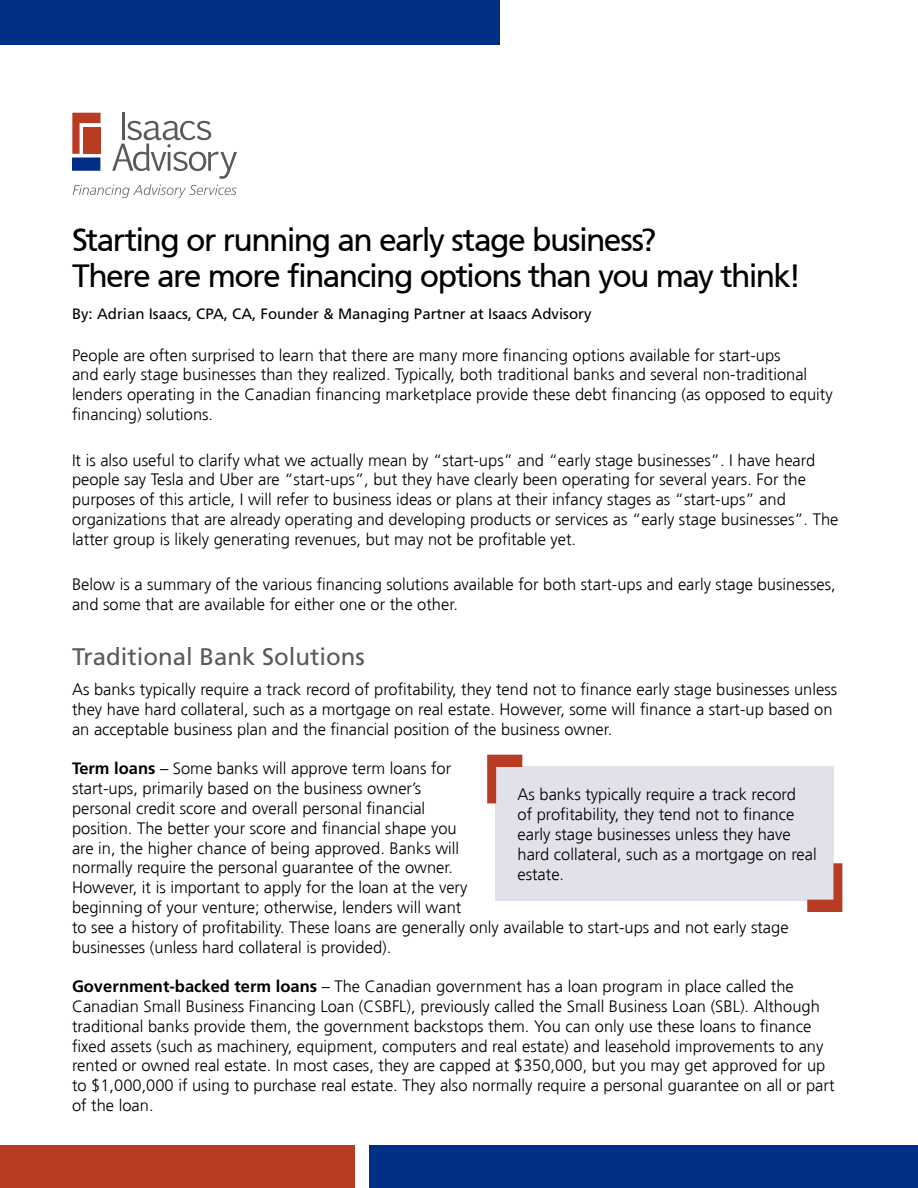
<style>
.page{position:relative;width:918px;height:1188px;background:#fff}
.page>*{position:absolute;margin:0;border:0;box-sizing:border-box;transform-origin:0 0}
.t1{font:32.1px/36px "Frutiger 55 Roman";letter-spacing:-.05em;color:#000}
.t2{font:24px "Frutiger LT Std";color:#58595b}
.t3{font:300 16.5px/19.8px "Frutiger";color:#000}
.t4{font:15px "Frutiger LT Std";color:#000}
.s1{font-family:"Frutiger LT Std";font-weight:700}
</style>
<div class="page">
<svg style="left:72px;top:113px;width:165px;height:85px"></svg>
<div style="left:84px;top:127px;width:17px;height:27px;background:#b83c24"></div>
<div style="left:0;top:0;width:500px;height:45px;background:#002f87"></div>
<div style="left:0;top:1145px;width:355px;height:43px;background:#b83c24"></div>
<div style="left:370px;top:1145px;width:548px;height:43px;background:#002f87"></div>
<div style="left:495px;top:766px;width:338px;height:134px;background:#e1e2e9"></div>
<svg style="left:807px;top:863px;width:35px;height:49px"></svg>
<svg style="left:487px;top:755px;width:35px;height:48px"></svg>
<h1 class="t1" style="left:72px;top:222px;width:731px">Starting or running an early stage business?<br>There are more financing options than you may think!</h1>
<p class="t4" style="left:72px;top:305px;width:521px">By: Adrian Isaacs, CPA, CA, Founder &amp; Managing Partner at Isaacs Advisory</p>
<p class="t3" style="left:72px;top:345px;width:762px">People are often surprised to learn that there are many more financing options available for start-ups<br>and early stage businesses than they realized. Typically, both traditional banks and several non-traditional lenders operating in the Canadian financing marketplace provide these debt financing (as opposed to equity financing) solutions.</p>
<p class="t3" style="left:72px;top:450px;width:768px">It is also useful to clarify what we actually mean by “start-ups” and “early stage businesses”. I have heard people say Tesla and Uber are “start-ups”, but they have clearly been operating for several years. For the purposes of this article, I will refer to business ideas or plans at their infancy stages as “start-ups” and organizations that are already operating and developing products or services as “early stage businesses”. The latter group is likely generating revenues, but may not be profitable yet.</p>
<p class="t3" style="left:72px;top:575px;width:765px">Below is a summary of the various financing solutions available for both start-ups and early stage businesses, and some that are available for either one or the other.</p>
<h2 class="t2" style="left:72px;top:642px;width:294px">Traditional Bank Solutions</h2>
<p class="t3" style="left:72px;top:680px;width:767px">As banks typically require a track record of profitability, they tend not to finance early stage businesses unless they have hard collateral, such as a mortgage on real estate. However, some will finance a start-up based on an acceptable business plan and the financial position of the business owner.</p>
<p class="t3" style="left:72px;top:759px;width:718px"><span class="s1">Term loans</span> – Some banks will approve term loans for<br>start-ups, primarily based on the business owner’s<br>personal credit score and overall personal financial<br>position. The better your score and financial shape you<br>are in, the higher chance of being approved. Banks will<br>normally require the personal guarantee of the owner.<br>However, it is important to apply for the loan at the very<br>beginning of your venture; otherwise, lenders will want<br>to see a history of profitability. These loans are generally only available to start-ups and not early stage businesses (unless hard collateral is provided).</p>
<p class="t3" style="left:72px;top:977px;width:764px"><span class="s1">Government-backed term loans</span> – The Canadian government has a loan program in place called the Canadian Small Business Financing Loan (CSBFL), previously called the Small Business Loan (SBL). Although traditional banks provide them, the government backstops them. You can only use these loans to finance fixed assets (such as machinery, equipment, computers and real estate) and leasehold improvements to any rented or owned real estate. In most cases, they are capped at $350,000, but you may get approved for up to $1,000,000 if using to purchase real estate. They also normally require a personal guarantee on all or part of the loan.</p>
<p class="t3" style="left:518px;top:785px;width:301px">As banks typically require a track record<br>of profitability, they tend not to finance early stage businesses unless they have hard collateral, such as a mortgage on real estate.</p>
</div>
